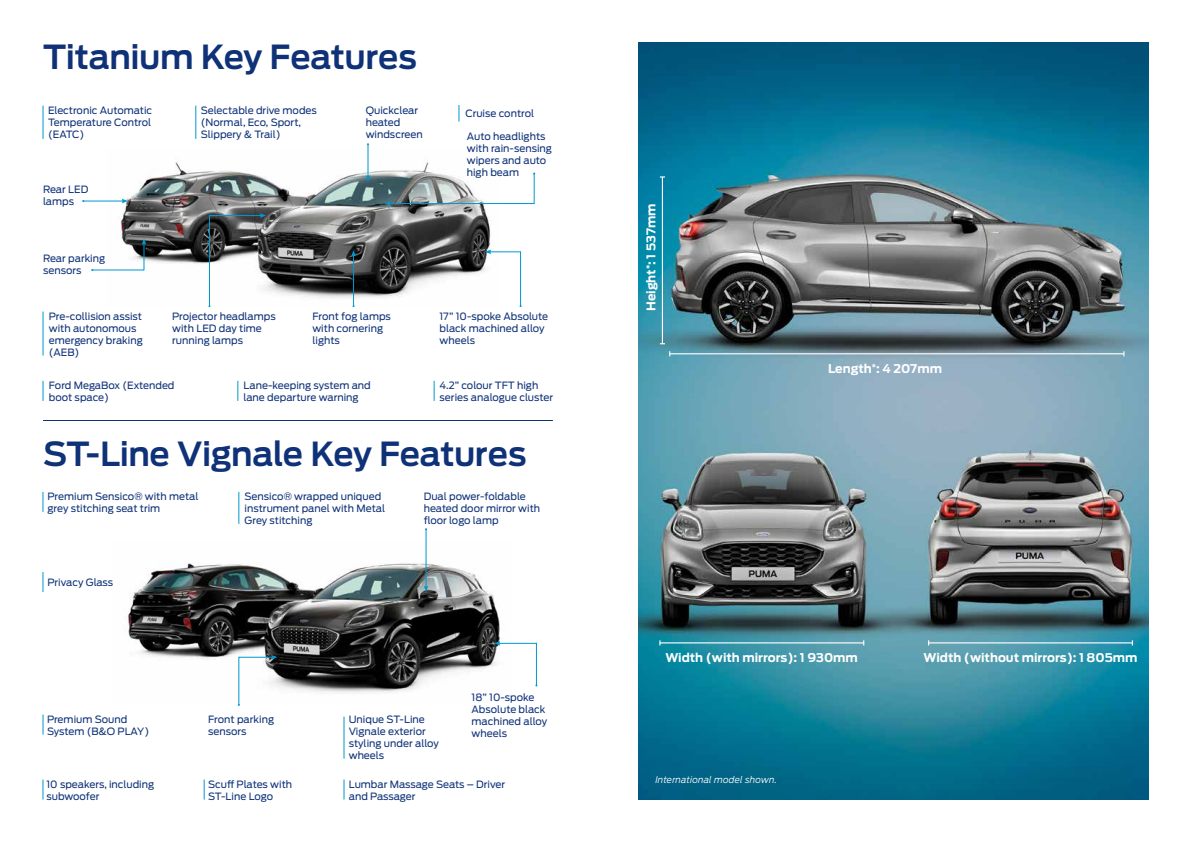
<style>
.page{position:relative;width:1191px;height:842px;background:#fff}
.page>*{position:absolute;margin:0;border:0;box-sizing:border-box;transform-origin:0 0}
.t1{font:600 33px "Ford Antenna";letter-spacing:-.015em;color:#0e3178}
.t2{font:700 12px "Ford Antenna";color:#fff}
.t3{font:10px/12px "Ford Antenna";color:#0e3178}
.t4{font:italic 300 9.1px "Ford Antenna";letter-spacing:.01em;color:#fff}
</style>
<div class="page">
<img style="left:106px;top:147px;width:385px;height:160px">
<hr style="left:353px;top:255px;width:1px;height:51px;background:#0098d0">
<svg style="left:351px;top:250px;width:5px;height:6px"></svg>
<svg style="left:485px;top:250px;width:36px;height:57px"></svg>
<svg style="left:91px;top:238px;width:55px;height:33px"></svg>
<img style="left:638px;top:42px;width:510px;height:757px">
<hr style="left:662px;top:177px;width:1px;height:167px;background:#fff">
<hr style="left:670px;top:353px;width:454px;height:1px;background:#fff">
<hr style="left:660px;top:642px;width:203px;height:1px;background:#fff">
<hr style="left:928px;top:642px;width:204px;height:1px;background:#fff">
<img style="left:125px;top:541px;width:375px;height:152px">
<svg style="left:384px;top:173px;width:151px;height:33px"></svg>
<hr style="left:367px;top:144px;width:1px;height:33px;background:#0098d0">
<svg style="left:366px;top:175px;width:4px;height:7px"></svg>
<hr style="left:83px;top:201px;width:40px;height:1px;background:#0098d0">
<svg style="left:122px;top:199px;width:6px;height:4px"></svg>
<svg style="left:208px;top:213px;width:58px;height:94px"></svg>
<hr style="left:43px;top:106px;width:1px;height:33px;background:#0098d0">
<hr style="left:195px;top:106px;width:1px;height:33px;background:#0098d0">
<svg style="left:458px;top:105px;width:1px;height:17px"></svg>
<hr style="left:43px;top:311px;width:1px;height:44px;background:#0098d0">
<svg style="left:43px;top:381px;width:1px;height:20px"></svg>
<svg style="left:237px;top:381px;width:1px;height:20px"></svg>
<svg style="left:433px;top:381px;width:1px;height:20px"></svg>
<hr style="left:425px;top:529px;width:1px;height:58px;background:#0098d0">
<svg style="left:424px;top:586px;width:4px;height:6px"></svg>
<svg style="left:494px;top:641px;width:43px;height:45px"></svg>
<svg style="left:42px;top:492px;width:1px;height:20px"></svg>
<hr style="left:238px;top:492px;width:1px;height:32px;background:#0098d0">
<svg style="left:42px;top:572px;width:1px;height:20px"></svg>
<svg style="left:43px;top:715px;width:1px;height:20px"></svg>
<svg style="left:42px;top:779px;width:1px;height:20px"></svg>
<svg style="left:204px;top:779px;width:1px;height:20px"></svg>
<hr style="left:343px;top:717px;width:1px;height:42px;background:#0098d0">
<svg style="left:343px;top:779px;width:1px;height:20px"></svg>
<svg style="left:238px;top:655px;width:39px;height:51px"></svg>
<hr style="left:43px;top:420px;width:510px;height:1px;background:#0e3178">
<h1 class="t1" style="left:43px;top:28px;width:375px">Titanium Key Features</h1>
<p class="t3" style="left:48px;top:103px;width:106px;text-align:justify">Electronic Automatic Temperature Control (EATC)</p>
<p class="t3" style="left:43px;top:182px;width:47px">Rear LED lamps</p>
<p class="t3" style="left:201px;top:103px;width:118px">Selectable drive modes (Normal, Eco, Sport,<br>Slippery &amp; Trail)</p>
<p class="t3" style="left:366px;top:103px;width:59px">Quickclear heated windscreen</p>
<p class="t3" style="left:465px;top:107px;width:70px">Cruise control</p>
<p class="t3" style="left:467px;top:129px;width:87px">Auto headlights with rain-sensing wipers and auto high beam</p>
<p class="t3" style="left:43px;top:251px;width:64px">Rear parking sensors</p>
<p class="t3" style="left:49px;top:309px;width:95px">Pre-collision assist with autonomous emergency braking (AEB)</p>
<p class="t3" style="left:172px;top:309px;width:105px">Projector headlamps with LED day time running lamps</p>
<p class="t3" style="left:312px;top:309px;width:80px">Front fog lamps with cornering lights</p>
<p class="t3" style="left:439px;top:309px;width:110px">17” 10-spoke Absolute black machined alloy wheels</p>
<p class="t3" style="left:49px;top:378px;width:127px">Ford MegaBox (Extended boot space)</p>
<p class="t3" style="left:243px;top:378px;width:129px">Lane-keeping system and lane departure warning</p>
<p class="t3" style="left:439px;top:378px;width:115px">4.2” colour TFT high series analogue cluster</p>
<h1 class="t1" style="left:43px;top:424px;width:485px">ST-Line Vignale Key Features</h1>
<p class="t3" style="left:48px;top:489px;width:152px">Premium Sensico® with metal grey stitching seat trim</p>
<p class="t3" style="left:245px;top:489px;width:142px">Sensico® wrapped uniqued instrument panel with Metal<br>Grey stitching</p>
<p class="t3" style="left:48px;top:576px;width:67px">Privacy Glass</p>
<p class="t3" style="left:424px;top:489px;width:118px">Dual power-foldable heated door mirror with floor logo lamp</p>
<p class="t3" style="left:47px;top:712px;width:104px">Premium Sound<br>System (B&amp;O PLAY)</p>
<p class="t3" style="left:46px;top:777px;width:109px">10 speakers, including subwoofer</p>
<p class="t3" style="left:208px;top:712px;width:67px">Front parking sensors</p>
<p class="t3" style="left:349px;top:712px;width:91px">Unique ST-Line<br>Vignale exterior styling under alloy wheels</p>
<p class="t3" style="left:471px;top:690px;width:77px">18” 10-spoke<br>Absolute black machined alloy wheels</p>
<p class="t3" style="left:208px;top:777px;width:85px">Scuff Plates with<br>ST-Line Logo</p>
<p class="t3" style="left:349px;top:777px;width:158px">Lumbar Massage Seats – Driver and Passager</p>
<p class="t2" style="left:640px;top:311px;width:109px;rotate:-90deg">Height<sup>*</sup>: 1 537mm</p>
<p class="t2" style="left:828px;top:357px;width:115px">Length<sup>*</sup>: 4 207mm</p>
<p class="t2" style="left:665px;top:646px;width:194px">Width (with mirrors): 1 930mm</p>
<p class="t2" style="left:923px;top:646px;width:215px">Width (without mirrors): 1 805mm</p>
<p class="t4" style="left:655px;top:772px;width:123px">International model shown.</p>
</div>
